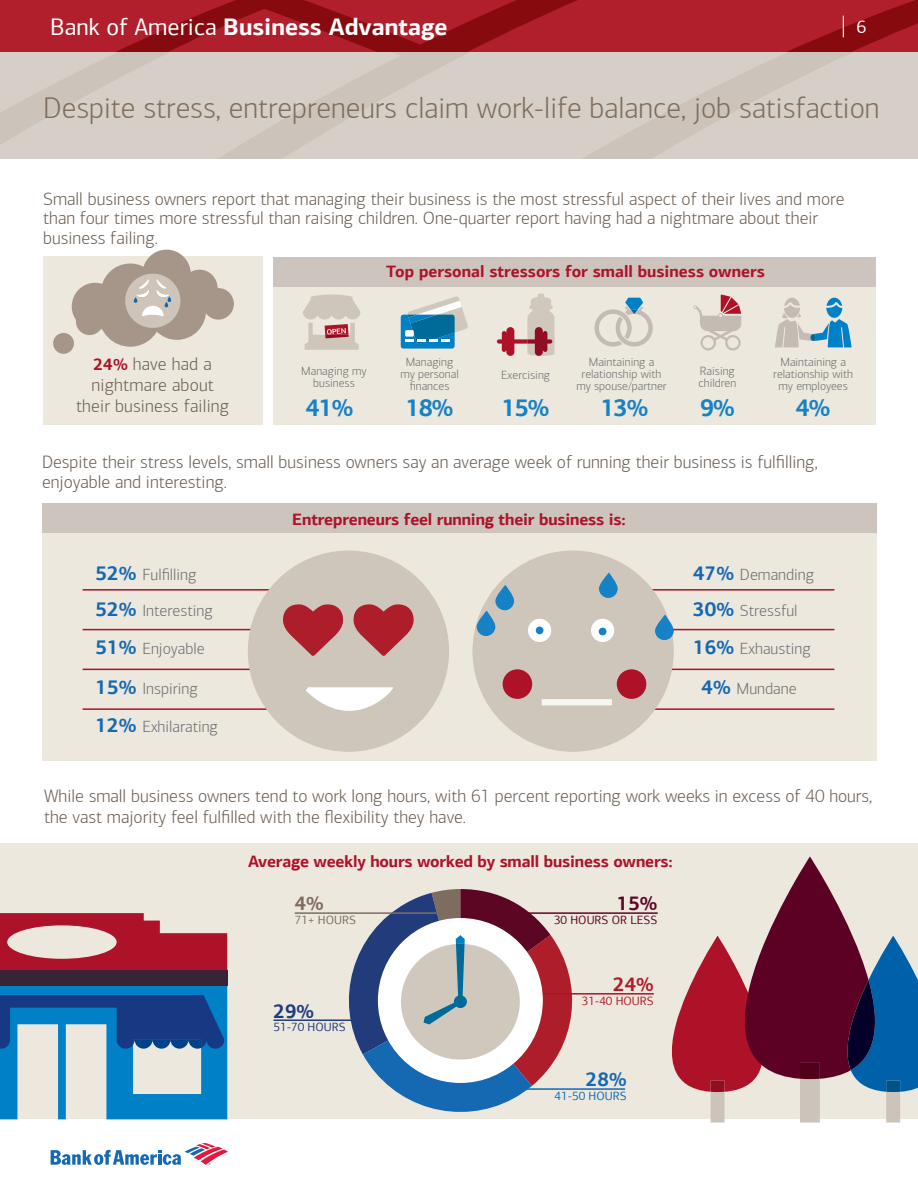
<style>
.page{position:relative;width:918px;height:1188px;background:#fff}
.page>*{position:absolute;margin:0;border:0;box-sizing:border-box;transform-origin:0 0}
.t1{font:300 30px "Connections";color:#7d6e5e}
.t2{font:700 24px "Connections";color:#fff}
.t3{font:700 24px "Connections";letter-spacing:-.05em;color:#1681c4}
.t4{font:700 19.5px "Connections";color:#1568b2}
.t5{font:700 19.5px "Connections";color:#ae1e2a}
.t6{font:700 19.5px "Connections";color:#223c7b}
.t7{font:700 19.5px "Connections";color:#5c0623}
.t8{font:700 19.5px "Connections";color:#7e6d5f}
.t9{font:18.15px "Connections";color:#fff}
.t10{font:300 18px/19.5px "Connections";color:#6b5e52}
.t11{font:700 16.5px "Connections";letter-spacing:-.01em;color:#ad1229}
.t12{font:300 16.2px "Connections";color:#6d6e70}
.t13{font:300 12px/12px "Connections";color:#6d6e70;text-align:center}
.t14{font:12px "Connections";color:#5c0623}
.t15{font:12px "Connections";color:#1568b2}
.t16{font:12px "Connections";color:#ae1e2a}
.t17{font:12px "Connections";color:#223c7b}
.t18{font:12px "Connections";color:#7e6d5f}
.s1{font-weight:400}
.s2{font-weight:700;font-size:16.5px;color:#ad1229}
.s3{font-weight:700;font-size:19.8px;color:#1568b2}
</style>
<div class="page">
<svg style="left:0;top:51px;width:918px;height:107px;background:#d3cbc3"></svg>
<svg style="left:0;top:0;width:918px;height:51px;background:#a61924"></svg>
<div style="left:0;top:843px;width:918px;height:276px;background:#ede8de"></div>
<svg style="left:51px;top:1143px;width:176px;height:22px"></svg>
<svg style="left:671px;top:856px;width:247px;height:267px"></svg>
<div style="left:273px;top:284px;width:602px;height:141px;background:#ede8de"></div>
<div style="left:43px;top:257px;width:219px;height:168px;background:#ede8de"></div>
<div style="left:273px;top:257px;width:602px;height:29px;background:#ccc4bd"></div>
<svg style="left:594px;top:298px;width:59px;height:49px"></svg>
<svg style="left:693px;top:294px;width:48px;height:57px"></svg>
<svg style="left:775px;top:298px;width:77px;height:49px"></svg>
<svg style="left:303px;top:294px;width:57px;height:56px"></svg>
<svg style="left:497px;top:294px;width:58px;height:62px"></svg>
<svg style="left:401px;top:296px;width:67px;height:53px"></svg>
<div style="left:405px;top:330px;width:9px;height:7px;background:#fff"></div>
<div style="left:42px;top:518px;width:835px;height:243px;background:#ede8de"></div>
<hr style="left:83px;top:589px;width:289px;height:2px;background:#ad1229">
<hr style="left:545px;top:589px;width:289px;height:2px;background:#ad1229">
<hr style="left:83px;top:629px;width:289px;height:1px;background:#ad1229">
<hr style="left:545px;top:629px;width:289px;height:1px;background:#ad1229">
<hr style="left:83px;top:669px;width:289px;height:1px;background:#ad1229">
<hr style="left:545px;top:669px;width:289px;height:1px;background:#ad1229">
<hr style="left:83px;top:708px;width:289px;height:2px;background:#ad1229">
<hr style="left:545px;top:708px;width:289px;height:2px;background:#ad1229">
<hr style="left:500px;top:912px;width:158px;height:2px;background:#5c0623">
<hr style="left:487px;top:1088px;width:138px;height:2px;background:#1568b2">
<hr style="left:516px;top:993px;width:138px;height:2px;background:#ad1229">
<div style="left:248px;top:551px;width:201px;height:201px;background:#cec5bb;border-radius:50%"></div>
<svg style="left:306px;top:687px;width:87px;height:24px"></svg>
<svg style="left:283px;top:604px;width:60px;height:52px"></svg>
<svg style="left:353px;top:604px;width:61px;height:52px"></svg>
<div style="left:472px;top:551px;width:202px;height:201px;background:#cec5bb;border-radius:50%"></div>
<div style="left:617px;top:669px;width:29px;height:30px;background:#ad1229;border-radius:50%"></div>
<div style="left:503px;top:669px;width:29px;height:30px;background:#ad1229;border-radius:50%"></div>
<div style="left:542px;top:699px;width:70px;height:6px;background:#f8f8f3"></div>
<div style="left:528px;top:619px;width:23px;height:23px;background:#fff;border-radius:50%"></div>
<div style="left:591px;top:619px;width:23px;height:23px;background:#fff;border-radius:50%"></div>
<svg style="left:495px;top:585px;width:19px;height:25px"></svg>
<svg style="left:477px;top:611px;width:18px;height:25px"></svg>
<svg style="left:655px;top:615px;width:19px;height:25px"></svg>
<svg style="left:599px;top:573px;width:19px;height:25px"></svg>
<svg style="left:0;top:913px;width:227px;height:206px"></svg>
<div style="left:0;top:970px;width:227px;height:16px;background:#382436"></div>
<hr style="left:274px;top:1019px;width:138px;height:2px;background:#223c7b">
<svg style="left:333px;top:889px;width:252px;height:223px"></svg>
<hr style="left:295px;top:912px;width:154px;height:2px;background:#7e6d5f">
<div style="left:536px;top:627px;width:7px;height:7px;background:#1681c4;border-radius:50%"></div>
<div style="left:599px;top:628px;width:7px;height:7px;background:#1681c4;border-radius:50%"></div>
<div style="left:42px;top:504px;width:835px;height:29px;background:#ccc4bd"></div>
<div style="left:72px;top:283px;width:46px;height:47px;background:#a6968a;border-radius:50%"></div>
<div style="left:148px;top:281px;width:58px;height:59px;background:#a6968a;border-radius:50%"></div>
<div style="left:142px;top:250px;width:49px;height:49px;background:#a6968a;border-radius:50%"></div>
<div style="left:101px;top:263px;width:59px;height:61px;background:#a6968a;border-radius:50%"></div>
<div style="left:99px;top:282px;width:63px;height:65px;background:#a6968a;border-radius:50%"></div>
<div style="left:203px;top:288px;width:31px;height:32px;background:#a6968a;border-radius:50%"></div>
<div style="left:181px;top:270px;width:37px;height:36px;background:#a6968a;border-radius:50%"></div>
<svg style="left:125px;top:274px;width:55px;height:54px"></svg>
<div style="left:76px;top:308px;width:27px;height:27px;background:#a6968a;border-radius:50%"></div>
<div style="left:53px;top:333px;width:21px;height:21px;background:#a6968a;border-radius:50%"></div>
<svg style="left:843px;top:16px;width:1px;height:21px"></svg>
<h2 class="t2" style="left:50px;top:11px;width:399px"><span class="s1">Bank of America</span> Business Advantage</h2>
<p class="t9" style="left:856px;top:16px;width:11px">6</p>
<p class="t1" style="left:43px;top:91px;width:838px">Despite stress, entrepreneurs claim work-life balance, job satisfaction</p>
<p class="t10" style="left:43px;top:189px;width:803px">Small business owners report that managing their business is the most stressful aspect of their lives and more than four times more stressful than raising children. One-quarter report having had a nightmare about their business failing.</p>
<p class="t11" style="left:386px;top:261px;width:380px">Top personal stressors for small business owners</p>
<p class="t10" style="left:76px;top:353px;width:155px;line-height:21px;text-align:center"><span class="s2">24%</span> have had a nightmare about their business failing</p>
<p class="t13" style="left:400px;top:356px;width:60px">Managing my personal finances</p>
<p class="t3" style="left:406px;top:393px;width:49px">18%</p>
<p class="t10" style="left:42px;top:453px;width:777px">Despite their stress levels, small business owners say an average week of running their business is fulfilling, enjoyable and interesting.</p>
<p class="t11" style="left:292px;top:509px;width:335px">Entrepreneurs feel running their business is:</p>
<p class="t13" style="left:576px;top:356px;width:92px">Maintaining a relationship with my spouse/partner</p>
<p class="t3" style="left:601px;top:393px;width:49px">13%</p>
<p class="t13" style="left:773px;top:356px;width:81px">Maintaining a relationship with my employees</p>
<p class="t3" style="left:796px;top:393px;width:36px">4%</p>
<p class="t13" style="left:301px;top:365px;width:67px">Managing my business</p>
<p class="t3" style="left:306px;top:393px;width:49px">41%</p>
<p class="t13" style="left:698px;top:365px;width:39px;text-align:left">Raising children</p>
<p class="t3" style="left:700px;top:393px;width:36px">9%</p>
<p class="t13" style="left:501px;top:369px;width:50px">Exercising</p>
<p class="t3" style="left:502px;top:393px;width:49px">15%</p>
<p class="t12" style="left:96px;top:565px;width:103px"><span class="s3">52%</span> Fulfilling</p>
<p class="t12" style="left:693px;top:565px;width:123px"><span class="s3">47%</span> Demanding</p>
<p class="t12" style="left:96px;top:601px;width:119px"><span class="s3">52%</span> Interesting</p>
<p class="t12" style="left:693px;top:601px;width:106px"><span class="s3">30%</span> Stressful</p>
<p class="t12" style="left:96px;top:640px;width:111px"><span class="s3">51%</span> Enjoyable</p>
<p class="t12" style="left:693px;top:640px;width:119px"><span class="s3">16%</span> Exhausting</p>
<p class="t12" style="left:96px;top:679px;width:104px"><span class="s3">15%</span> Inspiring</p>
<p class="t12" style="left:701px;top:679px;width:97px"><span class="s3">4%</span> Mundane</p>
<p class="t12" style="left:96px;top:718px;width:124px"><span class="s3">12%</span> Exhilarating</p>
<p class="t10" style="left:44px;top:785px;width:830px;line-height:21px">While small business owners tend to work long hours, with 61 percent reporting work weeks in excess of 40 hours, the vast majority feel fulfilled with the flexibility they have.</p>
<p class="t11" style="left:248px;top:851px;width:426px">Average weekly hours worked by small business owners:</p>
<p class="t8" style="left:295px;top:891px;width:31px">4%</p>
<p class="t18" style="left:295px;top:913px;width:63px">71+ HOURS</p>
<p class="t6" style="left:274px;top:999px;width:42px">29%</p>
<p class="t17" style="left:274px;top:1020px;width:74px">51-70 HOURS</p>
<p class="t7" style="left:617px;top:891px;width:42px">15%</p>
<p class="t14" style="left:554px;top:913px;width:105px">30 HOURS OR LESS</p>
<p class="t5" style="left:613px;top:972px;width:42px">24%</p>
<p class="t16" style="left:582px;top:993px;width:74px">31-40 HOURS</p>
<p class="t4" style="left:586px;top:1068px;width:42px">28%</p>
<p class="t15" style="left:555px;top:1089px;width:74px">41-50 HOURS</p>
</div>
